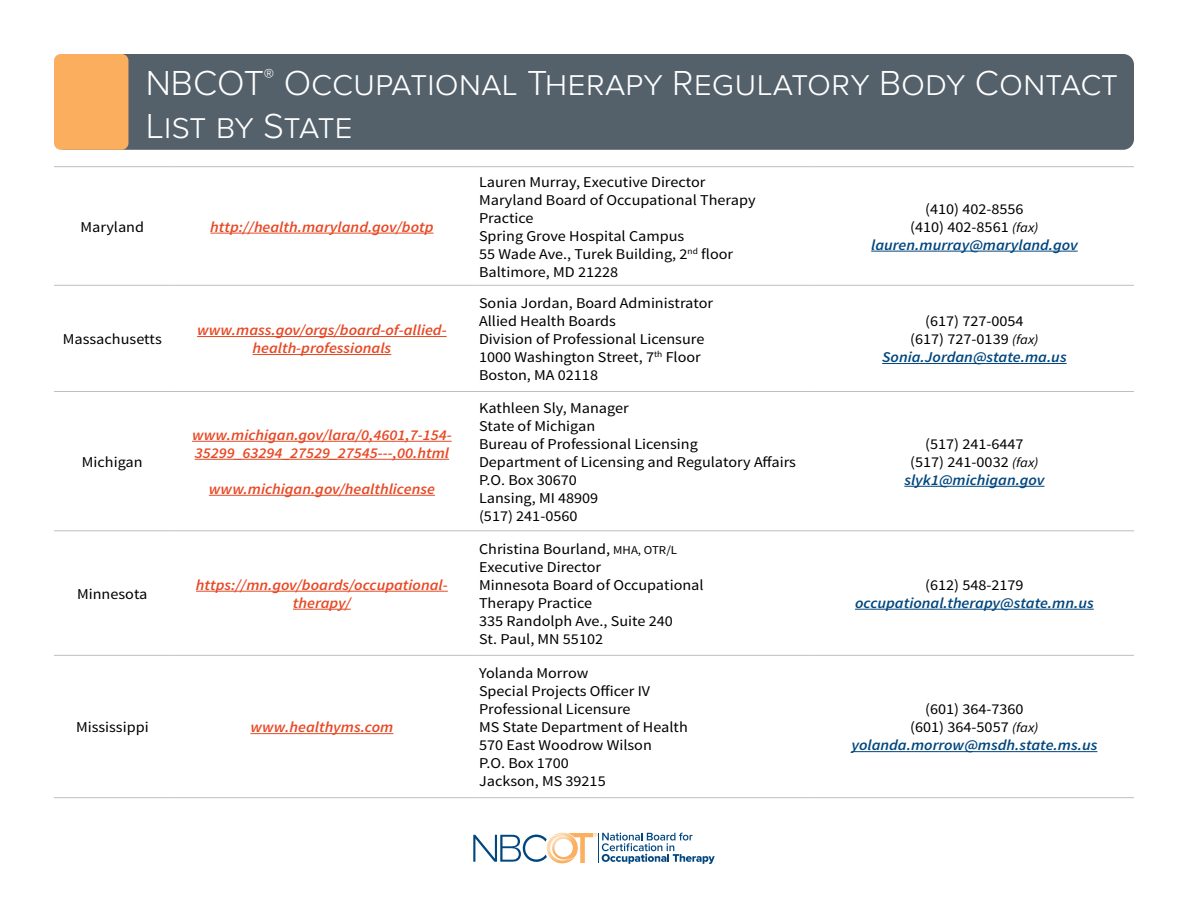
<style>
.page{position:relative;width:1188px;height:918px;background:#fff}
.page>*{position:absolute;margin:0;border:0;box-sizing:border-box;transform-origin:0 0}
.t1{font:300 36px/43.2px "Proxima Nova";color:#fff}
.t2{font:15px/18px "Source Sans Pro";color:#000;scale:1.08 1}
.t3{font:italic 600 15px/18px "Source Sans Pro";color:#e74925;text-align:center;scale:1.08 1}
.t4{font:italic 600 15px/18px "Source Sans Pro";color:#00467e;text-align:center;scale:1.08 1}
.s1{font-size:12px}
.s2{font-style:italic;font-size:13.5px}
.s3{font-weight:600;font-style:italic;color:#00467e}
.s4{font-weight:400;font-style:normal;color:#000}
.s5{font-weight:400;font-size:13.5px;color:#000}
</style>
<div class="page">
<div style="left:54px;top:54px;width:1080px;height:96px;background:#54606a;border-radius:11px"></div>
<svg style="left:473px;top:833px;width:242px;height:31px"></svg>
<hr style="left:599px;top:833px;width:1px;height:30px;background:#00467f">
<div style="left:54px;top:54px;width:74px;height:96px;background:#faae5e;border-radius:7px"></div>
<hr style="left:54px;top:166px;width:117px;height:1px;background:#bcbec0">
<hr style="left:171px;top:166px;width:302px;height:1px;background:#bcbec0">
<hr style="left:473px;top:166px;width:342px;height:1px;background:#bcbec0">
<hr style="left:815px;top:166px;width:319px;height:1px;background:#bcbec0">
<hr style="left:54px;top:285px;width:117px;height:1px;background:#bcbec0">
<hr style="left:171px;top:285px;width:302px;height:1px;background:#bcbec0">
<hr style="left:473px;top:285px;width:342px;height:1px;background:#bcbec0">
<hr style="left:815px;top:285px;width:319px;height:1px;background:#bcbec0">
<hr style="left:54px;top:391px;width:117px;height:1px;background:#bcbec0">
<hr style="left:171px;top:391px;width:302px;height:1px;background:#bcbec0">
<hr style="left:473px;top:391px;width:342px;height:1px;background:#bcbec0">
<hr style="left:815px;top:391px;width:319px;height:1px;background:#bcbec0">
<hr style="left:54px;top:531px;width:117px;height:1px;background:#bcbec0">
<hr style="left:171px;top:531px;width:302px;height:1px;background:#bcbec0">
<hr style="left:473px;top:531px;width:342px;height:1px;background:#bcbec0">
<hr style="left:815px;top:531px;width:319px;height:1px;background:#bcbec0">
<hr style="left:54px;top:655px;width:117px;height:1px;background:#bcbec0">
<hr style="left:171px;top:655px;width:302px;height:1px;background:#bcbec0">
<hr style="left:473px;top:655px;width:342px;height:1px;background:#bcbec0">
<hr style="left:815px;top:655px;width:319px;height:1px;background:#bcbec0">
<hr style="left:54px;top:797px;width:117px;height:1px;background:#bcbec0">
<hr style="left:171px;top:797px;width:302px;height:1px;background:#bcbec0">
<hr style="left:473px;top:797px;width:342px;height:1px;background:#bcbec0">
<hr style="left:815px;top:797px;width:319px;height:1px;background:#bcbec0">
<hr style="left:210px;top:233px;width:224px;height:1px;background:#e74925">
<hr style="left:871px;top:251px;width:207px;height:1px;background:#00467e">
<hr style="left:197px;top:336px;width:250px;height:1px;background:#e74925">
<hr style="left:253px;top:354px;width:138px;height:1px;background:#e74925">
<hr style="left:882px;top:363px;width:185px;height:1px;background:#00467e">
<hr style="left:192px;top:441px;width:260px;height:1px;background:#e74925">
<hr style="left:195px;top:459px;width:254px;height:1px;background:#e74925">
<hr style="left:209px;top:495px;width:226px;height:1px;background:#e74925">
<hr style="left:904px;top:486px;width:140px;height:1px;background:#00467e">
<hr style="left:196px;top:591px;width:252px;height:1px;background:#e74925">
<hr style="left:293px;top:609px;width:58px;height:1px;background:#e74925">
<hr style="left:855px;top:609px;width:239px;height:1px;background:#00467e">
<hr style="left:250px;top:733px;width:143px;height:1px;background:#e74925">
<hr style="left:851px;top:751px;width:246px;height:1px;background:#00467e">
<h1 class="t1" style="left:146px;top:62px;width:974px">NBCOT<sup>®</sup> Occupational Therapy Regulatory Body Contact<br>List by State</h1>
<p class="t2" style="left:81px;top:218px;width:60px">Maryland</p>
<p class="t3" style="left:210px;top:218px;width:208px">http://health.maryland.gov/botp</p>
<p class="t2" style="left:63px;top:330px;width:93px">Massachusetts</p>
<p class="t3" style="left:197px;top:321px;width:233px">www.mass.gov/orgs/board-of-allied&shy;health-professionals</p>
<p class="t2" style="left:82px;top:453px;width:58px">Michigan</p>
<p class="t3" style="left:192px;top:426px;width:242px;text-align:left">www.michigan.gov/lara/0,4601,7-154-<br>35299_63294_27529_27545---,00.html</p>
<p class="t3" style="left:209px;top:480px;width:211px">www.michigan.gov/healthlicense</p>
<p class="t2" style="left:77px;top:585px;width:67px">Minnesota</p>
<p class="t3" style="left:196px;top:576px;width:235px">https://mn.gov/boards/occupational&shy;therapy/</p>
<p class="t2" style="left:76px;top:718px;width:69px">Mississippi</p>
<p class="t3" style="left:250px;top:718px;width:134px">www.healthyms.com</p>
<p class="t2" style="left:479px;top:173px;width:258px">Lauren Murray, Executive Director<br>Maryland Board of Occupational Therapy<br>Practice<br>Spring Grove Hospital Campus<br>55 Wade Ave., Turek Building, 2<sup>nd</sup> floor<br>Baltimore, MD 21228</p>
<p class="t2" style="left:479px;top:294px;width:218px">Sonia Jordan, Board Administrator<br>Allied Health Boards<br>Division of Professional Licensure<br>1000 Washington Street, 7<sup>th</sup> Floor<br>Boston, MA 02118</p>
<p class="t2" style="left:479px;top:399px;width:295px">Kathleen Sly, Manager<br>State of Michigan<br>Bureau of Professional Licensing<br>Department of Licensing and Regulatory Affairs<br>P.O. Box 30670<br>Lansing, MI 48909<br>(517) 241-0560</p>
<p class="t2" style="left:479px;top:540px;width:209px">Christina Bourland, <span class="s1">MHA, OTR/L<br></span>Executive Director<br>Minnesota Board of Occupational<br>Therapy Practice<br>335 Randolph Ave., Suite 240<br>St. Paul, MN 55102</p>
<p class="t2" style="left:479px;top:664px;width:195px">Yolanda Morrow<br>Special Projects Officer IV<br>Professional Licensure<br>MS State Department of Health<br>570 East Woodrow Wilson<br>P.O. Box 1700<br>Jackson, MS 39215</p>
<p class="t2" style="left:871px;top:200px;width:193px;text-align:center">(410) 402-8556<br>(410) 402-8561 <span class="s2">(fax) </span><span class="s3">lauren.murray@maryland.gov</span></p>
<p class="t2" style="left:882px;top:312px;width:172px;text-align:center">(617) 727-0054<br>(617) 727-0139 <span class="s2">(fax)<br></span><span class="s3">Sonia.Jordan@state.ma.us</span></p>
<p class="t2" style="left:904px;top:435px;width:131px;text-align:center">(517) 241-6447<br>(517) 241-0032 <span class="s2">(fax) </span><span class="s3">slyk1@michigan.gov</span></p>
<p class="t2" style="left:925px;top:576px;width:93px">(612) 548-2179</p>
<p class="t4" style="left:855px;top:594px;width:223px">occupational.therapy@state.mn.us</p>
<p class="t4" style="left:851px;top:700px;width:229px"><span class="s4">(601) 364-7360<br>(601) 364-5057</span> <span class="s5">(fax) </span>yolanda.morrow@msdh.state.ms.us</p>
</div>
